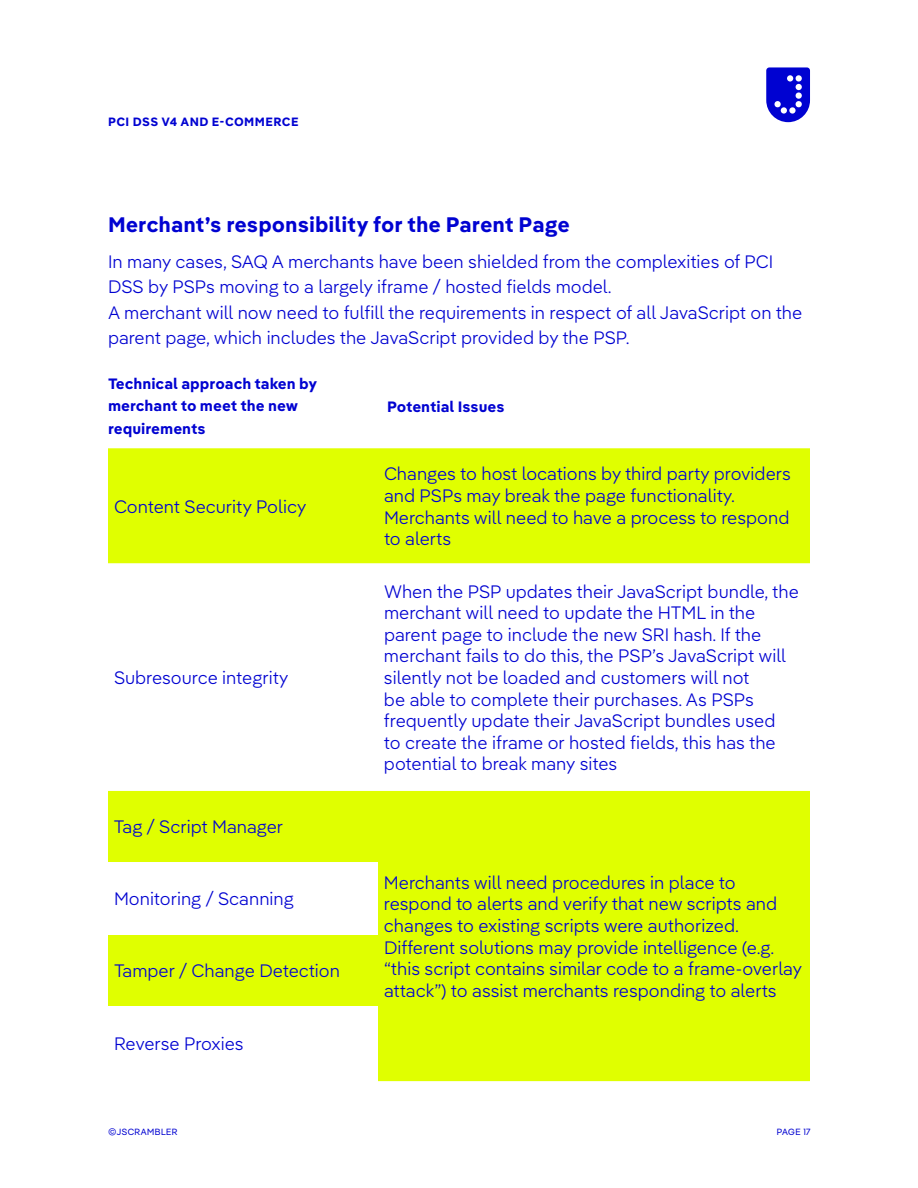
<style>
.page{position:relative;width:918px;height:1188px;background:#fff}
.page>*{position:absolute;margin:0;border:0;box-sizing:border-box;transform-origin:0 0}
.t1{font:700 21px "Pangea Text";color:#0002d1}
.t2{font:300 18px/21.6px "Pangea Text";color:#0002d1}
.t3{font:700 15px/22.5px "Pangea Text";color:#0002d1}
.t4{font:700 12px "Pangea Text";letter-spacing:.035em;color:#0002d1}
.t5{font:9px "Pangea";letter-spacing:.06em;color:#0002d1}
</style>
<div class="page">
<svg style="left:766px;top:67px;width:44px;height:55px"></svg>
<div style="left:781px;top:107px;width:6px;height:7px;background:#fff;border-radius:50%"></div>
<div style="left:108px;top:448px;width:702px;height:116px;background:#e0ff00"></div>
<svg style="left:108px;top:790px;width:702px;height:291px;fill:#e0ff00"></svg>
<div style="left:108px;top:935px;width:270px;height:70px;background:#e0ff00"></div>
<p class="t4" style="left:108px;top:113px;width:192px">PCI DSS V4 AND E-COMMERCE</p>
<p class="t1" style="left:108px;top:209px;width:463px">Merchant’s responsibility for the Parent Page</p>
<p class="t2" style="left:108px;top:247px;width:696px;line-height:25.5px">In many cases, SAQ A merchants have been shielded from the complexities of PCI DSS by PSPs moving to a largely iframe / hosted fields model.<br>A merchant will now need to fulfill the requirements in respect of all JavaScript on the parent page, which includes the JavaScript provided by the PSP.</p>
<p class="t3" style="left:108px;top:371px;width:211px">Technical approach taken by merchant to meet the new requirements</p>
<p class="t2" style="left:114px;top:494px;width:194px">Content Security Policy</p>
<p class="t2" style="left:114px;top:666px;width:176px">Subresource integrity</p>
<p class="t2" style="left:114px;top:815px;width:171px">Tag / Script Manager</p>
<p class="t2" style="left:114px;top:887px;width:181px">Monitoring / Scanning</p>
<p class="t2" style="left:114px;top:959px;width:227px">Tamper / Change Detection</p>
<p class="t2" style="left:114px;top:1032px;width:131px">Reverse Proxies</p>
<p class="t3" style="left:387px;top:395px;width:119px">Potential Issues</p>
<p class="t2" style="left:384px;top:462px;width:408px">Changes to host locations by third party providers and PSPs may break the page functionality.<br>Merchants will need to have a process to respond to alerts</p>
<p class="t2" style="left:384px;top:579px;width:416px">When the PSP updates their JavaScript bundle, the merchant will need to update the HTML in the parent page to include the new SRI hash. If the merchant fails to do this, the PSP’s JavaScript will silently not be loaded and customers will not<br>be able to complete their purchases. As PSPs frequently update their JavaScript bundles used<br>to create the iframe or hosted fields, this has the potential to break many sites</p>
<p class="t2" style="left:384px;top:870px;width:420px">Merchants will need procedures in place to respond to alerts and verify that new scripts and changes to existing scripts were authorized.<br>Different solutions may provide intelligence (e.g. “this script contains similar code to a frame-overlay attack”) to assist merchants responding to alerts</p>
<p class="t5" style="left:109px;top:1126px;width:71px">©JSCRAMBLER</p>
<p class="t5" style="left:777px;top:1126px;width:35px">PAGE 17</p>
</div>
